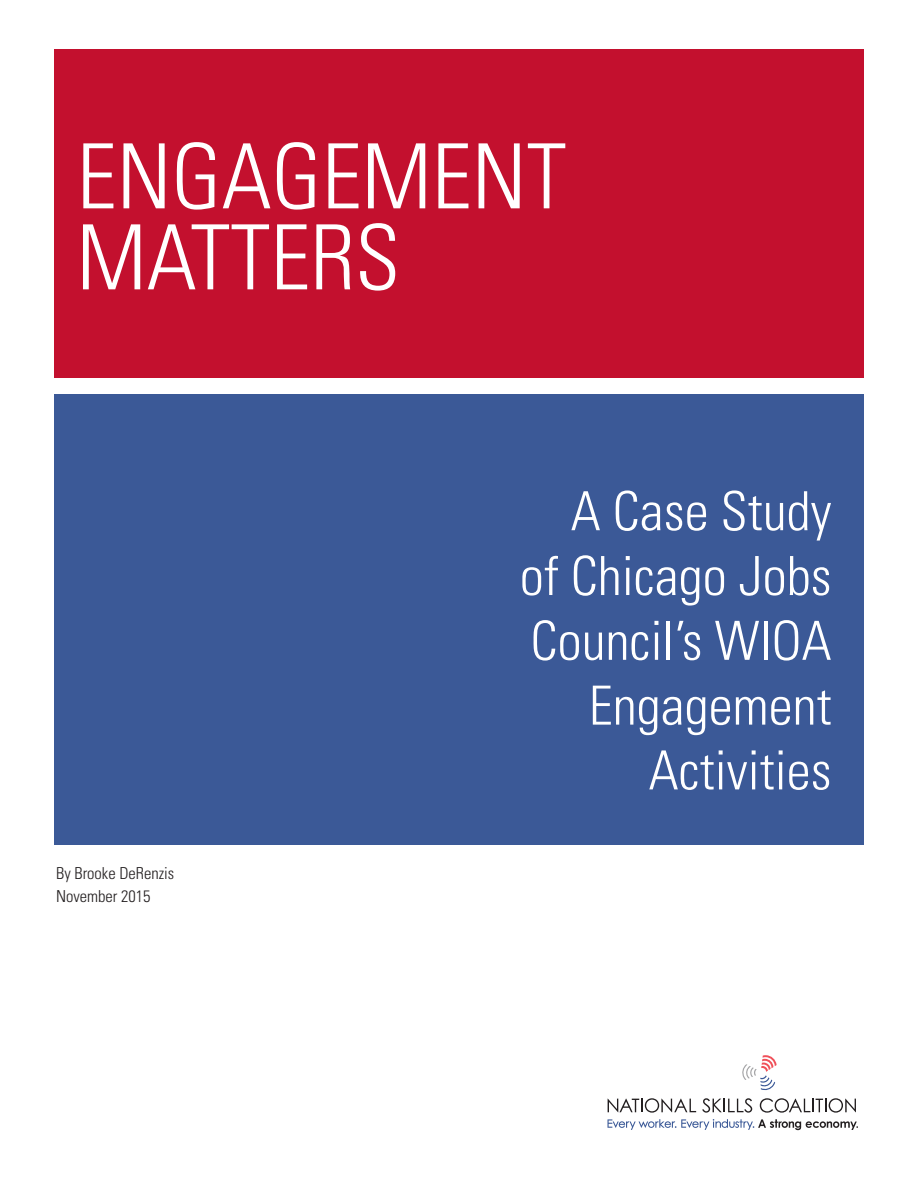
<style>
.page{position:relative;width:918px;height:1188px;background:#fff}
.page>*{position:absolute;margin:0;border:0;box-sizing:border-box;transform-origin:0 0}
.t1{font:300 condensed 90px/81px "Univers";color:#fff}
.t2{font:300 condensed 54px/64.8px "Univers";color:#fff;text-align:right}
.t3{font:300 condensed 16.5px/22.5px "Univers";color:#231f20}
</style>
<div class="page">
<div style="left:54px;top:394px;width:810px;height:451px;background:#3b5997"></div>
<div style="left:54px;top:50px;width:810px;height:328px;background:#c3102e"></div>
<svg style="left:608px;top:1098px;width:88px;height:15px"></svg>
<svg style="left:702px;top:1098px;width:50px;height:15px"></svg>
<svg style="left:760px;top:1098px;width:96px;height:15px"></svg>
<svg style="left:742px;top:1055px;width:35px;height:36px"></svg>
<svg style="left:608px;top:1119px;width:250px;height:11px"></svg>
<h1 class="t1" style="left:77px;top:135px;width:491px">ENGAGEMENT<br>MATTERS</h1>
<p class="t3" style="left:56px;top:862px;width:120px">By Brooke DeRenzis<br>November 2015</p>
<p class="t2" style="left:520px;top:478px;width:313px">A Case Study of Chicago Jobs<br>Council’s WIOA<br>Engagement<br>Activities</p>
</div>
